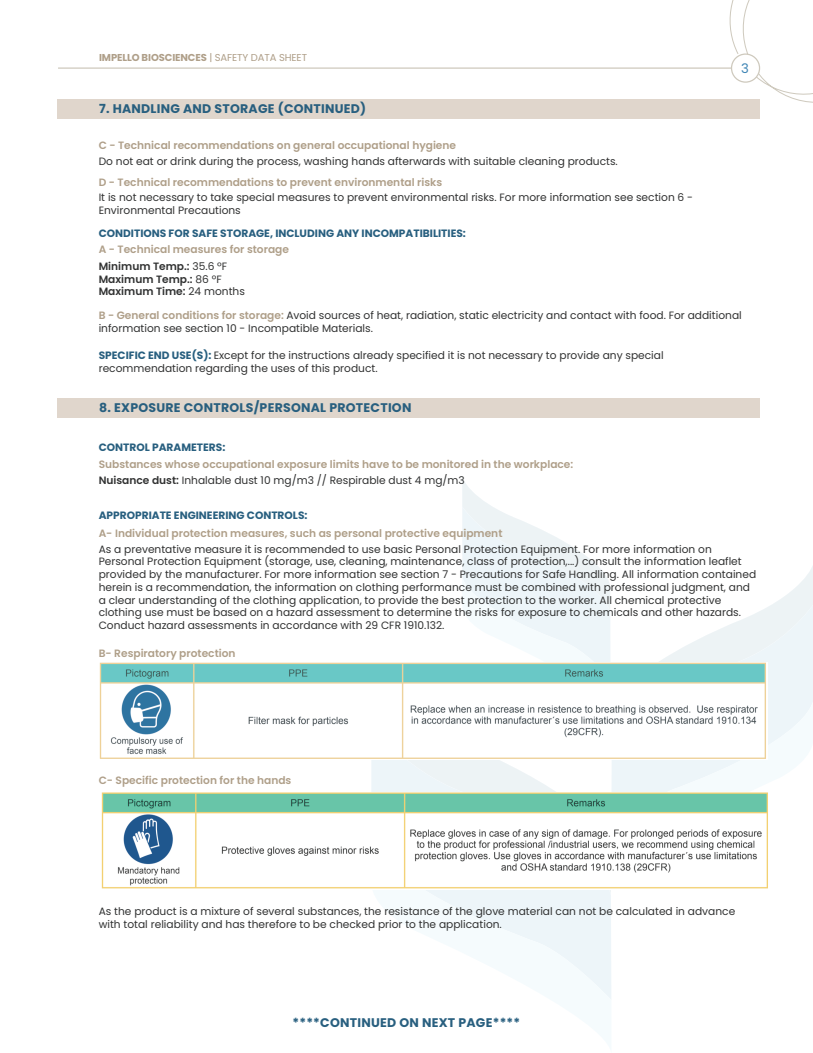
<style>
.page{position:relative;width:813px;height:1053px;background:#fff}
.page>*{position:absolute;margin:0;border:0;box-sizing:border-box;transform-origin:0 0}
.t1{font:13.12px "Poppins";color:#3d84b4}
.t2{font:700 12.5px "Poppins";letter-spacing:.02em;color:#285f7f}
.t3{font:10.62px/12.8px "Poppins";color:#313232}
.t4{font:600 10.62px/15.6px "Poppins";color:#af9f89}
.t5{font:700 10.62px "Poppins";color:#285f7f}
.t6{font:600 10.62px/12.8px "Poppins";color:#313232}
.t7{font:700 10px "Poppins";letter-spacing:-.01em;color:#af9f89}
.s1{font-weight:400}
.s2{font-weight:600;color:#af9f89}
.s3{font-weight:700;color:#285f7f}
.s4{color:#313232}
.s5{font-weight:400;color:#313232}
</style>
<div class="page">
<svg style="left:371px;top:760px;width:185px;height:32px;fill:#edf3f5"></svg>
<svg style="left:425px;top:890px;width:186px;height:109px;fill:#f5fbfd"></svg>
<svg style="left:774px;top:568px;width:38px;height:36px"></svg>
<svg style="left:659px;top:604px;width:153px;height:96px;fill:#edf5f9"></svg>
<svg style="left:612px;top:700px;width:200px;height:92px;fill:#f5fbfd"></svg>
<svg style="left:462px;top:478px;width:148px;height:184px"></svg>
<svg style="left:729px;top:1px;width:83px;height:101px"></svg>
<hr style="left:58px;top:67px;width:673px;height:2px;background:#cec9bd">
<div style="left:731px;top:54px;width:28px;height:28px;background:#fff;border-radius:50%"></div>
<div style="left:730px;top:53px;width:29px;height:30px;border:1px solid #cec9bd;border-radius:50%"></div>
<div style="left:57px;top:99px;width:702px;height:19px;background:#e0d6cc"></div>
<div style="left:57px;top:398px;width:702px;height:20px;background:#e0d6cc"></div>
<img style="left:100px;top:662px;width:666px;height:97px">
<img style="left:101px;top:792px;width:667px;height:97px">
<p class="t7" style="left:99px;top:51px;width:209px">IMPELLO BIOSCIENCES <span class="s1">| SAFETY DATA SHEET</span></p>
<p class="t2" style="left:99px;top:101px;width:268px">7. HANDLING AND STORAGE (CONTINUED)</p>
<p class="t1" style="left:740px;top:61px;width:9px">3</p>
<p class="t4" style="left:99px;top:137px;width:359px">C - Technical recommendations on general occupational hygiene</p>
<p class="t3" style="left:99px;top:155px;width:520px">Do not eat or drink during the process, washing hands afterwards with suitable cleaning products.</p>
<p class="t4" style="left:99px;top:174px;width:345px">D - Technical recommendations to prevent environmental risks</p>
<p class="t3" style="left:99px;top:191px;width:595px">It is not necessary to take special measures to prevent environmental risks. For more information see section 6 -<br>Environmental Precautions</p>
<p class="t5" style="left:99px;top:227px;width:368px">CONDITIONS FOR SAFE STORAGE, INCLUDING ANY INCOMPATIBILITIES:</p>
<p class="t6" style="left:99px;top:260px;width:148px">Minimum Temp.: <span class="s1">35.6 ºF<br></span>Maximum Temp.: <span class="s1">86 ºF<br></span>Maximum Time: <span class="s1">24 months</span></p>
<p class="t3" style="left:99px;top:309px;width:644px"><span class="s2">B - General conditions for storage:</span> Avoid sources of heat, radiation, static electricity and contact with food. For additional information see section 10 - Incompatible Materials.</p>
<p class="t3" style="left:99px;top:349px;width:566px"><span class="s3">SPECIFIC END USE(S):</span> Except for the instructions already specified it is not necessary to provide any special recommendation regarding the uses of this product.</p>
<p class="t4" style="left:99px;top:242px;width:192px">A - Technical measures for storage</p>
<p class="t2" style="left:99px;top:400px;width:314px">8. EXPOSURE CONTROLS/PERSONAL PROTECTION</p>
<p class="t5" style="left:99px;top:440px;width:128px">CONTROL PARAMETERS:</p>
<p class="t4" style="left:99px;top:456px;width:476px">Substances whose occupational exposure limits have to be monitored in the workplace:<br><span class="s4">Nuisance dust:</span> <span class="s5">Inhalable dust 10 mg/m3 // Respirable dust 4 mg/m3</span></p>
<p class="t5" style="left:99px;top:509px;width:210px">APPROPRIATE ENGINEERING CONTROLS:</p>
<p class="t4" style="left:99px;top:525px;width:405px">A- Individual protection measures, such as personal protective equipment</p>
<p class="t3" style="left:99px;top:542px;width:658px">As a preventative measure it is recommended to use basic Personal Protection Equipment. For more information on Personal Protection Equipment (storage, use, cleaning, maintenance, class of protection,...) consult the information leaflet provided by the manufacturer. For more information see section 7 - Precautions for Safe Handling. All information contained herein is a recommendation, the information on clothing performance must be combined with professional judgment, and a clear understanding of the clothing application, to provide the best protection to the worker. All chemical protective clothing use must be based on a hazard assessment to determine the risks for exposure to chemicals and other hazards.<br>Conduct hazard assessments in accordance with 29 CFR 1910.132.</p>
<p class="t4" style="left:99px;top:645px;width:138px">B- Respiratory protection</p>
<p class="t4" style="left:99px;top:772px;width:194px">C- Specific protection for the hands</p>
<p class="t3" style="left:99px;top:904px;width:637px">As the product is a mixture of several substances, the resistance of the glove material can not be calculated in advance with total reliability and has therefore to be checked prior to the application.</p>
<p class="t2" style="left:292px;top:1015px;width:229px">****CONTINUED ON NEXT PAGE****</p>
</div>
